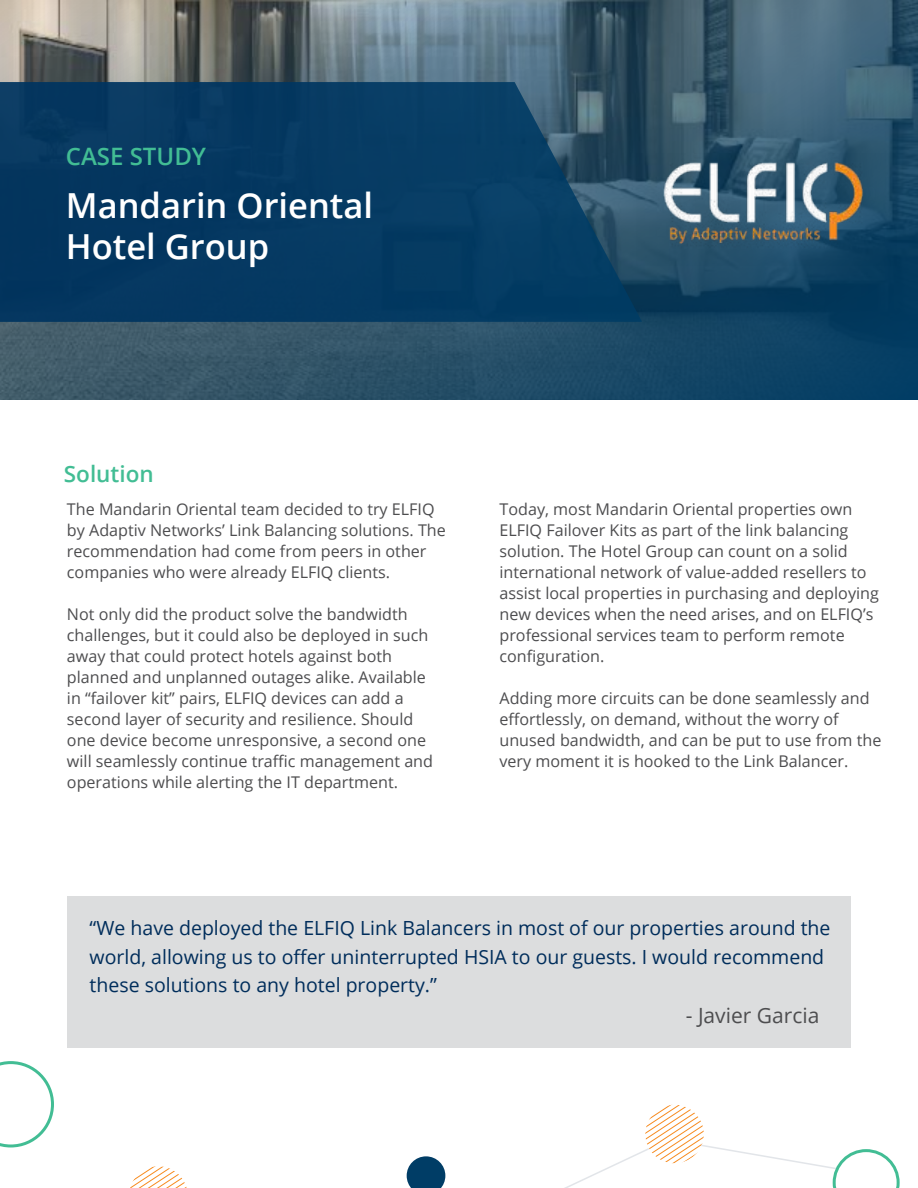
<style>
.page{position:relative;width:918px;height:1188px;background:#fff}
.page>*{position:absolute;margin:0;border:0;box-sizing:border-box;transform-origin:0 0}
.t1{font:600 34.5px/41.4px "Open Sans";color:#fff}
.t2{font:600 24px "Open Sans";color:#42bd94}
.t3{font:600 22.5px "Open Sans";color:#42bd94}
.t4{font:21px "Open Sans";color:#4d4d4f}
.t5{font:19.5px/28.5px "Open Sans";color:#002d5b}
.t6{font:16.2px/21px "Open Sans";color:#4d4d4f}
</style>
<div class="page">
<div style="left:68px;top:896px;width:783px;height:152px;background:#dcddde"></div>
<svg style="left:564px;top:1105px;width:336px;height:83px"></svg>
<svg style="left:130px;top:1166px;width:57px;height:22px"></svg>
<svg style="left:0;top:1061px;width:54px;height:86px"></svg>
<svg style="left:407px;top:1156px;width:38px;height:32px"></svg>
<img style="left:0;top:0;width:918px;height:400px">
<img style="left:642px;top:153px;width:254px;height:112px">
<svg style="left:0;top:82px;width:642px;height:240px;background:#093c62"></svg>
<h2 class="t2" style="left:66px;top:143px;width:142px">CASE STUDY</h2>
<h1 class="t1" style="left:66px;top:184px;width:309px">Mandarin Oriental<br>Hotel Group</h1>
<h3 class="t3" style="left:64px;top:458px;width:91px">Solution</h3>
<p class="t6" style="left:67px;top:500px;width:380px">The Mandarin Oriental team decided to try ELFIQ by Adaptiv Networks’ Link Balancing solutions. The recommendation had come from peers in other companies who were already ELFIQ clients.</p>
<p class="t6" style="left:67px;top:605px;width:368px">Not only did the product solve the bandwidth challenges, but it could also be deployed in such away that could protect hotels against both planned and unplanned outages alike. Available in “failover kit” pairs, ELFIQ devices can add a second layer of security and resilience. Should one device become unresponsive, a second one will seamlessly continue traffic management and operations while alerting the IT department.</p>
<p class="t6" style="left:500px;top:500px;width:381px">Today, most Mandarin Oriental properties own ELFIQ Failover Kits as part of the link balancing solution. The Hotel Group can count on a solid international network of value-added resellers to assist local properties in purchasing and deploying new devices when the need arises, and on ELFIQ’s professional services team to perform remote configuration.</p>
<p class="t6" style="left:500px;top:689px;width:383px">Adding more circuits can be done seamlessly and effortlessly, on demand, without the worry of unused bandwidth, and can be put to use from the very moment it is hooked to the Link Balancer.</p>
<p class="t5" style="left:90px;top:913px;width:742px">“We have deployed the ELFIQ Link Balancers in most of our properties around the world, allowing us to offer uninterrupted HSIA to our guests. I would recommend these solutions to any hotel property.”</p>
<p class="t4" style="left:686px;top:1001px;width:135px">- Javier Garcia</p>
</div>
